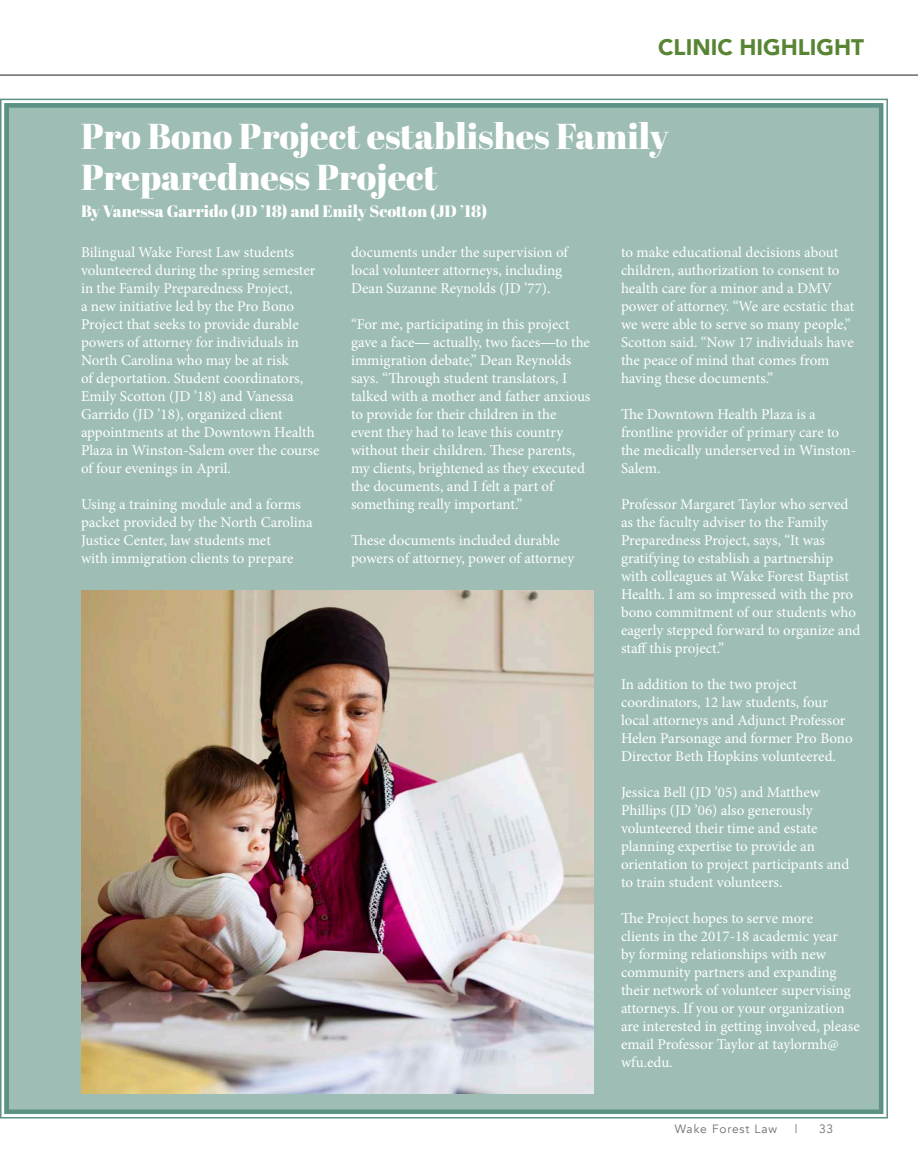
<style>
.page{position:relative;width:918px;height:1161px;background:#fff}
.page>*{position:absolute;margin:0;border:0;box-sizing:border-box;transform-origin:0 0}
.t1{font:36px/40.5px "Abril Fatface";color:#fff}
.t2{font:900 22.5px "Avenir";color:#588533}
.t3{font:16.5px "Abril Fatface";color:#fff}
.t4{font:15px/18px "Minion Pro";color:#fff}
.t5{font:12px "Avenir";letter-spacing:.07em;color:#6c6d70}
.s1{font-family:"Avenir"}
</style>
<div class="page">
<div style="left:0;top:98px;width:888px;height:1021px;background:#9dbdb5"></div>
<div style="left:4px;top:103px;width:879px;height:1011px;border:4px solid #5c9185"></div>
<hr style="left:0;top:75px;width:918px;height:1px;background:#231f20">
<img style="left:81px;top:590px;width:513px;height:504px">
<h2 class="t2" style="left:658px;top:28px;width:207px">CLINIC HIGHLIGHT</h2>
<h1 class="t1" style="left:81px;top:115px;width:589px">Pro Bono Project establishes Family<br>Preparedness Project</h1>
<p class="t3" style="left:81px;top:199px;width:408px">By Vanessa Garrido (JD ’18) and Emily Scotton (JD ’18)</p>
<p class="t4" style="left:351px;top:243px;width:218px">documents under the supervision of local volunteer attorneys, including<br>Dean Suzanne Reynolds (JD ’77).</p>
<p class="t4" style="left:351px;top:315px;width:241px">“For me, participating in this project gave a face<span class="s1">—</span> actually, two faces<span class="s1">—</span>to the immigration debate,” Dean Reynolds says. “Through student translators, I talked with a mother and father anxious to provide for their children in the event they had to leave this country without their children. These parents, my clients, brightened as they executed the documents, and I felt a part of something really important.”</p>
<p class="t4" style="left:351px;top:531px;width:225px">These documents included durable powers of attorney, power of attorney</p>
<p class="t4" style="left:81px;top:243px;width:240px">Bilingual Wake Forest Law students volunteered during the spring semester in the Family Preparedness Project,<br>a new initiative led by the Pro Bono Project that seeks to provide durable powers of attorney for individuals in North Carolina who may be at risk<br>of deportation. Student coordinators, Emily Scotton (JD ’18) and Vanessa Garrido (JD ’18), organized client appointments at the Downtown Health Plaza in Winston-Salem over the course of four evenings in April.</p>
<p class="t4" style="left:81px;top:495px;width:233px">Using a training module and a forms packet provided by the North Carolina Justice Center, law students met<br>with immigration clients to prepare</p>
<p class="t4" style="left:621px;top:243px;width:235px">to make educational decisions about children, authorization to consent to health care for a minor and a DMV power of attorney. “We are ecstatic that we were able to serve so many people,” Scotton said. “Now 17 individuals have the peace of mind that comes from having these documents.”</p>
<p class="t4" style="left:621px;top:405px;width:237px">The Downtown Health Plaza is a frontline provider of primary care to the medically underserved in Winston-<br>Salem.</p>
<p class="t4" style="left:621px;top:495px;width:241px">Professor Margaret Taylor who served as the faculty adviser to the Family Preparedness Project, says, “It was gratifying to establish a partnership with colleagues at Wake Forest Baptist Health. I am so impressed with the pro bono commitment of our students who eagerly stepped forward to organize and staff this project.”</p>
<p class="t4" style="left:621px;top:675px;width:233px">In addition to the two project coordinators, 12 law students, four local attorneys and Adjunct Professor Helen Parsonage and former Pro Bono Director Beth Hopkins volunteered.</p>
<p class="t4" style="left:621px;top:783px;width:230px">Jessica Bell (JD ’05) and Matthew Phillips (JD ’06) also generously volunteered their time and estate planning expertise to provide an orientation to project participants and to train student volunteers.</p>
<p class="t4" style="left:621px;top:909px;width:240px">The Project hopes to serve more<br>clients in the 2017-18 academic year<br>by forming relationships with new community partners and expanding their network of volunteer supervising attorneys. If you or your organization are interested in getting involved, please email Professor Taylor at taylormh@ wfu.edu.</p>
<p class="t5" style="left:675px;top:1121px;width:104px">Wake Forest Law</p>
<p class="t5" style="left:795px;top:1121px;width:4px">|</p>
<p class="t5" style="left:819px;top:1121px;width:16px">33</p>
</div>
